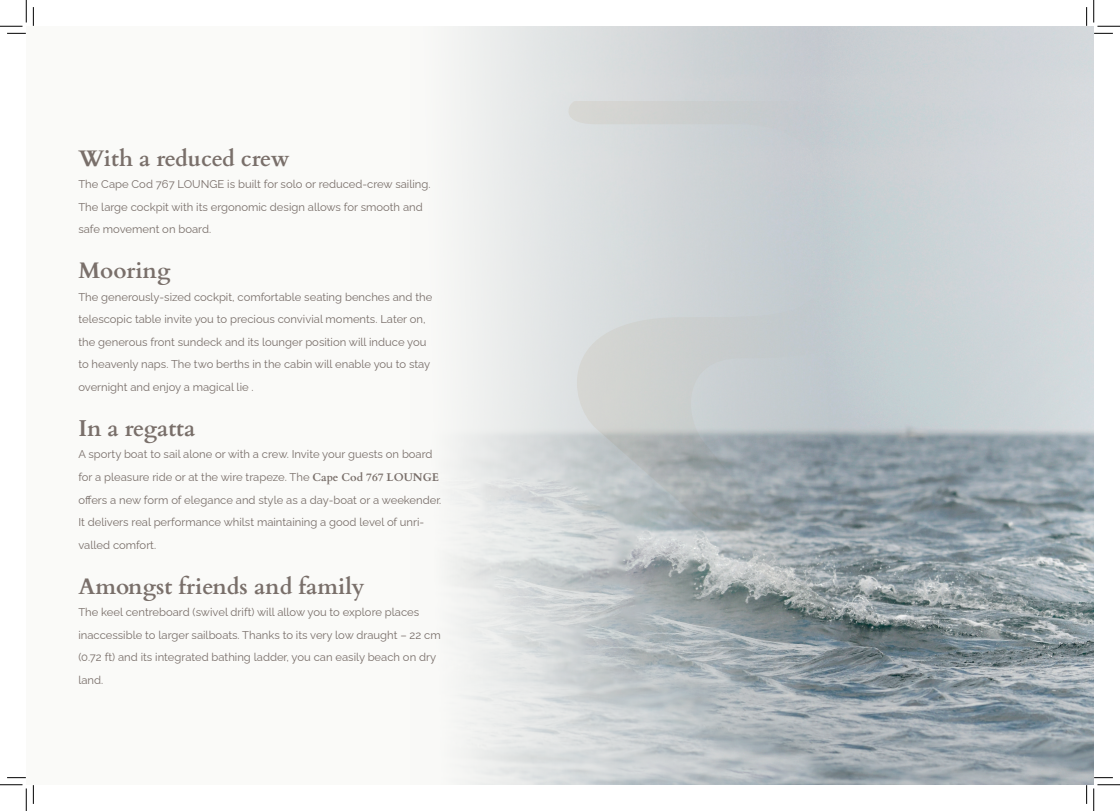
<style>
.page{position:relative;width:1120px;height:811px;background:#fff}
.page>*{position:absolute;margin:0;border:0;box-sizing:border-box;transform-origin:0 0}
.t1{font:700 23px "Cardo";color:#796f6a}
.t2{font:700 22.5px "Cardo";color:#796f6a}
.t3{font:100 11.25px/22.5px "Raleway";color:#796f6a}
.s1{font-family:"Cardo";font-weight:700}
</style>
<div class="page">
<div style="left:26px;top:26px;width:1067px;height:759px;background:#fafaf8"></div>
<img style="left:450px;top:26px;width:643px;height:759px">
<svg style="left:7px;top:33px;width:19px;height:1px"></svg>
<svg style="left:1093px;top:33px;width:19px;height:1px"></svg>
<svg style="left:7px;top:777px;width:19px;height:1px"></svg>
<svg style="left:1093px;top:777px;width:19px;height:1px"></svg>
<svg style="left:33px;top:7px;width:1px;height:19px"></svg>
<svg style="left:33px;top:785px;width:1px;height:19px"></svg>
<svg style="left:0;top:0;width:27px;height:27px"></svg>
<svg style="left:0;top:784px;width:27px;height:27px"></svg>
<svg style="left:1093px;top:0;width:26px;height:27px"></svg>
<svg style="left:1093px;top:784px;width:26px;height:27px"></svg>
<h2 class="t2" style="left:78px;top:140px;width:213px">With a reduced crew</h2>
<p class="t3" style="left:78px;top:172px;width:353px">The Cape Cod 767 LOUNGE is built for solo or reduced-crew sailing.<br>The large cockpit with its ergonomic design allows for smooth and safe movement on board.</p>
<h2 class="t2" style="left:78px;top:253px;width:94px">Mooring</h2>
<p class="t3" style="left:78px;top:284px;width:355px">The generously-sized cockpit, comfortable seating benches and the telescopic table invite you to precious convivial moments. Later on, the generous front sundeck and its lounger position will induce you to heavenly naps. The two berths in the cabin will enable you to stay overnight and enjoy a magical lie .</p>
<h1 class="t1" style="left:78px;top:410px;width:118px">In a regatta</h1>
<p class="t3" style="left:78px;top:442px;width:364px">A sporty boat to sail alone or with a crew. Invite your guests on board for a pleasure ride or at the wire trapeze. The <span class="s1">Cape Cod 767 LOUNGE </span>offers a new form of elegance and style as a day-boat or a weekender.<br>It delivers real performance whilst maintaining a good level of unri&shy;valled comfort.</p>
<h2 class="t2" style="left:78px;top:568px;width:288px">Amongst friends and family</h2>
<p class="t3" style="left:78px;top:599px;width:364px">The keel centreboard (swivel drift) will allow you to explore places inaccessible to larger sailboats. Thanks to its very low draught – 22 cm (0.72 ft) and its integrated bathing ladder, you can easily beach on dry land.</p>
</div>
